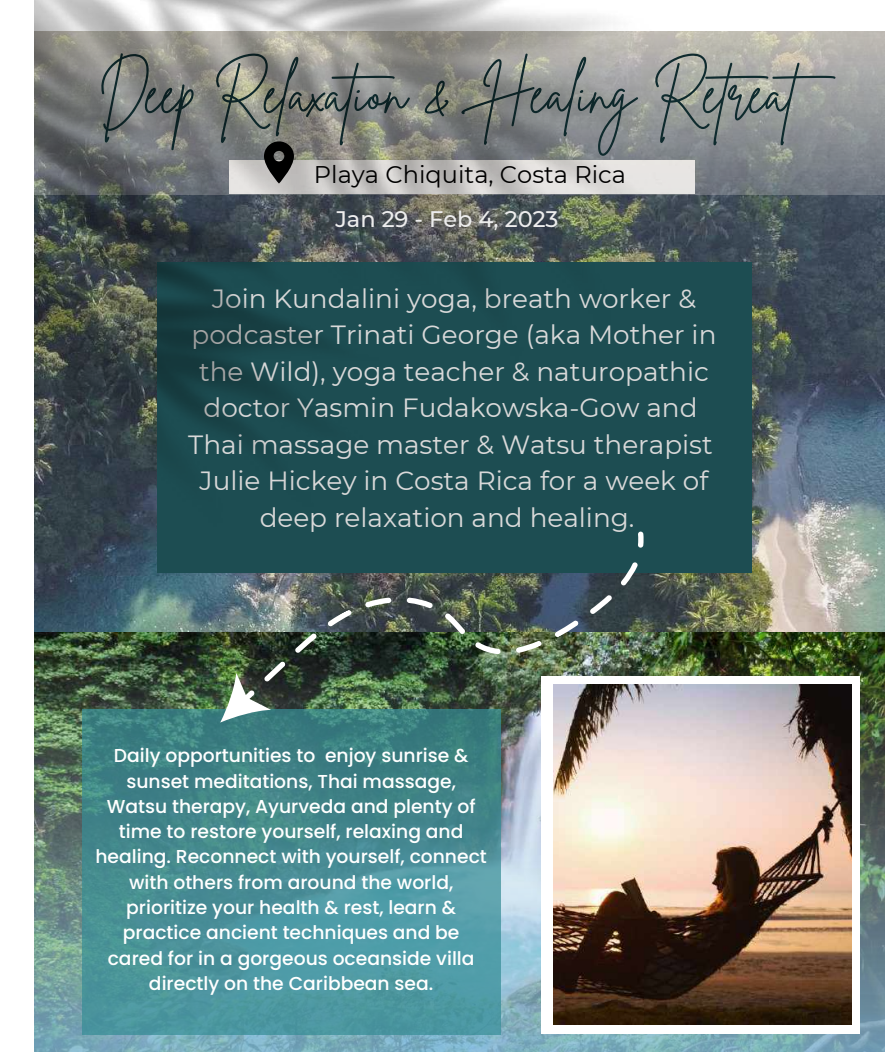
<style>
.page{position:relative;width:885px;height:1053px;background:#fff}
.page>*{position:absolute;margin:0;border:0;box-sizing:border-box;transform-origin:0 0}
.t1{font:56.25px "Brittany Signature";color:#0f2b2e}
.t2{font:26.38px/36.5px "Montserrat";color:#d9d9d9;text-align:center}
.t3{font:24.12px "Montserrat";color:#000}
.t4{font:500 22.5px "Montserrat";color:#ededed}
.t5{font:500 18.75px/25.2px "Poppins";color:#fff;text-align:center}
</style>
<div class="page">
<img style="left:34px;top:194px;width:851px;height:426px">
<img style="left:34px;top:620px;width:851px;height:432px">
<svg style="left:82px;top:709px;width:419px;height:325px;background:#488f96"></svg>
<div style="left:157px;top:262px;width:594px;height:311px;background:#1d4d52"></div>
<img style="left:692px;top:31px;width:193px;height:163px">
<img style="left:253px;top:531px;width:398px;height:230px">
<img style="left:204px;top:666px;width:67px;height:66px">
<div style="left:541px;top:676px;width:319px;height:358px;background:#fff"></div>
<img style="left:553px;top:684px;width:299px;height:340px">
<img style="left:34px;top:0;width:658px;height:526px">
<h1 class="t1" style="left:99px;top:57px;width:754px">Deep Relaxation &amp; Healing Retreat</h1>
<p class="t3" style="left:314px;top:160px;width:314px">Playa Chiquita, Costa Rica</p>
<p class="t4" style="left:335px;top:205px;width:225px">Jan 29 - Feb 4, 2023</p>
<p class="t2" style="left:188px;top:280px;width:530px">Join Kundalini yoga, breath worker &amp; podcaster Trinati George (aka Mother in the Wild), yoga teacher &amp; naturopathic doctor Yasmin Fudakowska-Gow and Thai massage master &amp; Watsu therapist Julie Hickey in Costa Rica for a week of deep relaxation and healing.</p>
<p class="t5" style="left:95px;top:743px;width:393px">Daily opportunities to enjoy sunrise &amp; sunset meditations, Thai massage, Watsu therapy, Ayurveda and plenty of time to restore yourself, relaxing and healing. Reconnect with yourself, connect with others from around the world, prioritize your health &amp; rest, learn &amp; practice ancient techniques and be cared for in a gorgeous oceanside villa directly on the Caribbean sea.</p>
</div>
